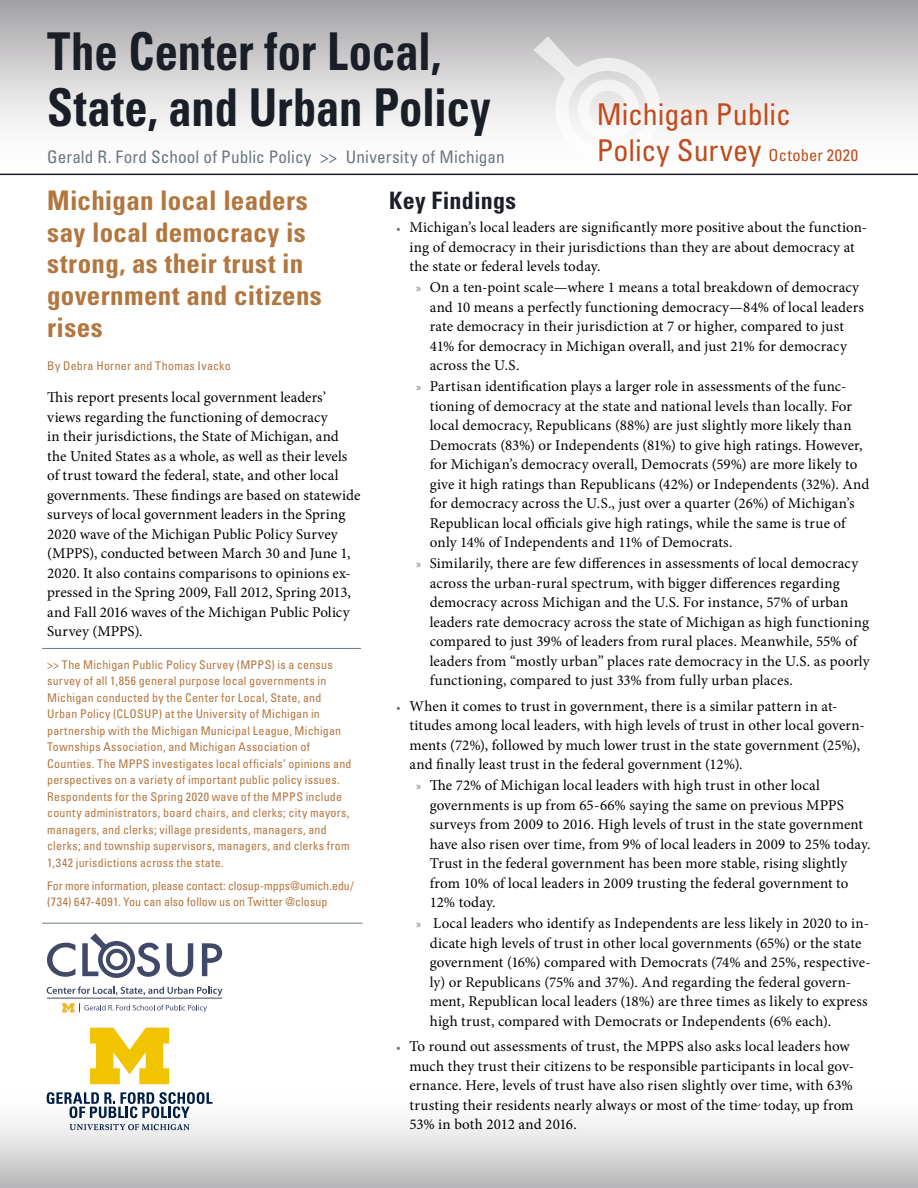
<style>
.page{position:relative;width:918px;height:1188px;background:#fff}
.page>*{position:absolute;margin:0;border:0;box-sizing:border-box;transform-origin:0 0}
.t1{font:700 condensed 52.2px/55.8px "Univers LT Std";color:#1a1f27;scale:.89 1}
.t2{font:condensed 30px/36px "Univers LT Std";color:#c04c1c}
.t3{font:700 condensed 27px/31.5px "Univers LT Std";letter-spacing:.01em;color:#b2763e}
.t4{font:700 condensed 24px "Univers LT Std";letter-spacing:.01em;color:#1a1f27}
.t5{font:condensed 17.25px "Univers LT Std";letter-spacing:.005em;color:#697880}
.t6{font:15px/19.5px "Minion Pro";letter-spacing:.01em;color:#000}
.t7{font:condensed 12px/16.5px "Univers LT Std";letter-spacing:.02em;color:#b2763e}
.s1{font-size:16.5px}
.s2{font-size:12px;color:#697880}
.s3{font-family:"Myriad Pro";font-size:12px;color:#697880}
</style>
<div class="page">
<div style="left:0;top:1082px;width:918px;height:106px;background:linear-gradient(to bottom,#fff,#bfbdbf)"></div>
<hr style="left:42px;top:648px;width:319px;height:1px;background:#697880">
<hr style="left:42px;top:923px;width:320px;height:1px;background:#697880">
<svg style="left:47px;top:943px;width:28px;height:34px"></svg>
<svg style="left:167px;top:943px;width:26px;height:34px"></svg>
<svg style="left:202px;top:943px;width:20px;height:33px"></svg>
<svg style="left:82px;top:933px;width:78px;height:45px"></svg>
<hr style="left:47px;top:998px;width:175px;height:1px;background:#414868">
<svg style="left:47px;top:986px;width:175px;height:10px"></svg>
<svg style="left:62px;top:1003px;width:145px;height:9px"></svg>
<svg style="left:47px;top:1092px;width:165px;height:26px"></svg>
<svg style="left:70px;top:1124px;width:120px;height:6px"></svg>
<svg style="left:90px;top:1028px;width:79px;height:56px"></svg>
<div style="left:0;top:0;width:918px;height:186px;background:linear-gradient(to bottom,#aba9ac,#fff)"></div>
<hr style="left:0;top:174px;width:918px;height:1px;background:#1a1f27">
<svg style="left:533px;top:36px;width:127px;height:125px"></svg>
<h1 class="t1" style="left:47px;top:23px;width:500px">The Center for Local,<br>State, and Urban Policy</h1>
<p class="t5" style="left:47px;top:146px;width:459px">Gerald R. Ford School of Public Policy &gt;&gt; University of Michigan</p>
<h2 class="t2" style="left:597px;top:96px;width:263px">Michigan Public<br>Policy Survey <span class="s1">October 2020</span></h2>
<h3 class="t3" style="left:47px;top:185px;width:276px">Michigan local leaders say local democracy is strong, as their trust in government and citizens rises</h3>
<p class="t7" style="left:47px;top:358px;width:185px">By Debra Horner and Thomas Ivacko</p>
<p class="t6" style="left:47px;top:388px;width:315px">This report presents local government leaders’ views regarding the functioning of democracy<br>in their jurisdictions, the State of Michigan, and the United States as a whole, as well as their levels of trust toward the federal, state, and other local governments. These findings are based on statewide surveys of local government leaders in the Spring 2020 wave of the Michigan Public Policy Survey (MPPS), conducted between March 30 and June 1, 2020. It also contains comparisons to opinions ex&shy;pressed in the Spring 2009, Fall 2012, Spring 2013, and Fall 2016 waves of the Michigan Public Policy Survey (MPPS).</p>
<p class="t7" style="left:47px;top:656px;width:306px">&gt;&gt; The Michigan Public Policy Survey (MPPS) is a census survey of all 1,856 general purpose local governments in Michigan conducted by the Center for Local, State, and Urban Policy (CLOSUP) at the University of Michigan in partnership with the Michigan Municipal League, Michigan Townships Association, and Michigan Association of Counties. The MPPS investigates local officials’ opinions and perspectives on a variety of important public policy issues.<br>Respondents for the Spring 2020 wave of the MPPS include county administrators, board chairs, and clerks; city mayors, managers, and clerks; village presidents, managers, and clerks; and township supervisors, managers, and clerks from 1,342 jurisdictions across the state.</p>
<p class="t7" style="left:47px;top:877px;width:308px">For more information, please contact: closup-mpps@umich.edu/ (734) 647-4091. You can also follow us on Twitter @closup</p>
<h3 class="t4" style="left:389px;top:186px;width:128px">Key Findings</h3>
<p class="t6" style="left:410px;top:218px;width:459px;text-indent:-14px"><span class="s2">•</span> Michigan’s local leaders are significantly more positive about the function&shy;ing of democracy in their jurisdictions than they are about democracy at the state or federal levels today.</p>
<p class="t6" style="left:430px;top:278px;width:436px;text-indent:-14px"><span class="s3">»</span> On a ten-point scale—where 1 means a total breakdown of democracy and 10 means a perfectly functioning democracy—84% of local leaders rate democracy in their jurisdiction at 7 or higher, compared to just 41% for democracy in Michigan overall, and just 21% for democracy across the U.S.</p>
<p class="t6" style="left:430px;top:377px;width:441px;text-indent:-14px"><span class="s3">»</span> Partisan identification plays a larger role in assessments of the func&shy;tioning of democracy at the state and national levels than locally. For local democracy, Republicans (88%) are just slightly more likely than Democrats (83%) or Independents (81%) to give high ratings. However, for Michigan’s democracy overall, Democrats (59%) are more likely to give it high ratings than Republicans (42%) or Independents (32%). And for democracy across the U.S., just over a quarter (26%) of Michigan’s Republican local officials give high ratings, while the same is true of only 14% of Independents and 11% of Democrats.</p>
<p class="t6" style="left:430px;top:554px;width:441px;text-indent:-14px"><span class="s3">»</span> Similarily, there are few differences in assessments of local democracy across the urban-rural spectrum, with bigger differences regarding democracy across Michigan and the U.S. For instance, 57% of urban leaders rate democracy across the state of Michigan as high functioning compared to just 39% of leaders from rural places. Meanwhile, 55% of leaders from “mostly urban” places rate democracy in the U.S. as poorly functioning, compared to just 33% from fully urban places.</p>
<p class="t6" style="left:410px;top:696px;width:457px;text-indent:-14px"><span class="s2">•</span> When it comes to trust in government, there is a similar pattern in at&shy;titudes among local leaders, with high levels of trust in other local govern&shy;ments (72%), followed by much lower trust in the state government (25%), and finally least trust in the federal government (12%).</p>
<p class="t6" style="left:430px;top:776px;width:442px;text-indent:-14px"><span class="s3">»</span> The 72% of Michigan local leaders with high trust in other local governments is up from 65-66% saying the same on previous MPPS surveys from 2009 to 2016. High levels of trust in the state government have also risen over time, from 9% of local leaders in 2009 to 25% today.<br>Trust in the federal government has been more stable, rising slightly from 10% of local leaders in 2009 trusting the federal government to 12% today.</p>
<p class="t6" style="left:430px;top:914px;width:442px;text-indent:-14px"><span class="s3">»</span> Local leaders who identify as Independents are less likely in 2020 to in&shy;dicate high levels of trust in other local governments (65%) or the state government (16%) compared with Democrats (74% and 25%, respective&shy;ly) or Republicans (75% and 37%). And regarding the federal govern&shy;ment, Republican local leaders (18%) are three times as likely to express high trust, compared with Democrats or Independents (6% each).</p>
<p class="t6" style="left:410px;top:1037px;width:446px;text-indent:-14px"><span class="s2">•</span> To round out assessments of trust, the MPPS also asks local leaders how much they trust their citizens to be responsible participants in local gov&shy;ernance. Here, levels of trust have also risen slightly over time, with 63% trusting their residents nearly always or most of the time today, up from 53% in both 2012 and 2016.</p>
</div>
